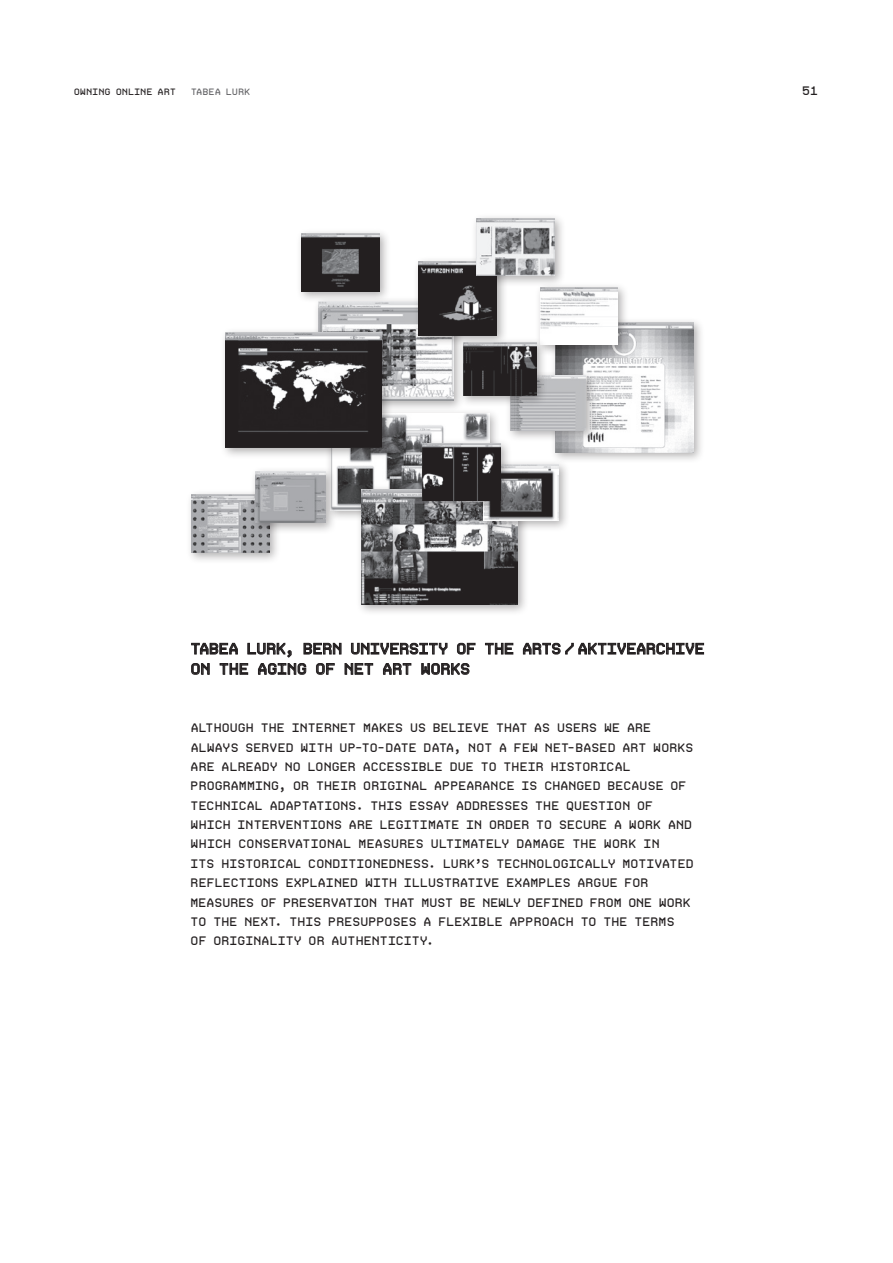
<style>
.page{position:relative;width:893px;height:1263px;background:#fff}
.page>*{position:absolute;margin:0;border:0;box-sizing:border-box;transform-origin:0 0}
.t1{font:15px/20.2px "Auto Scape";color:#231f20}
.t2{font:12px/19.4px "Auto Scape";letter-spacing:.02em;color:#231f20}
.t3{font:9px "Auto Scape";letter-spacing:.035em;color:#231f20}
.t4{font:9px "Auto Scape";color:#636366}
</style>
<div class="page">
<svg style="left:485px;top:643px;width:28px;height:11px"></svg>
<svg style="left:523px;top:643px;width:181px;height:11px"></svg>
<svg style="left:191px;top:643px;width:285px;height:32px"></svg>
<div style="left:325px;top:408px;width:176px;height:114px;background:#231f20;opacity:.35"></div>
<img style="left:330px;top:413px;width:159px;height:97px">
<div style="left:313px;top:296px;width:152px;height:116px;background:#231f20;opacity:.35"></div>
<img style="left:319px;top:301px;width:135px;height:100px">
<div style="left:550px;top:317px;width:155px;height:147px;background:#231f20;opacity:.35"></div>
<img style="left:555px;top:322px;width:138px;height:130px">
<div style="left:413px;top:256px;width:95px;height:91px;background:#231f20;opacity:.35"></div>
<img style="left:418px;top:261px;width:78px;height:74px">
<div style="left:505px;top:370px;width:92px;height:72px;background:#231f20;opacity:.35"></div>
<img style="left:510px;top:375px;width:76px;height:56px">
<div style="left:220px;top:327px;width:173px;height:132px;background:#231f20;opacity:.35"></div>
<img style="left:225px;top:333px;width:156px;height:115px">
<div style="left:296px;top:228px;width:95px;height:74px;background:#231f20;opacity:.35"></div>
<img style="left:302px;top:233px;width:78px;height:58px">
<div style="left:356px;top:484px;width:173px;height:132px;background:#231f20;opacity:.35"></div>
<img style="left:361px;top:490px;width:156px;height:115px">
<div style="left:478px;top:459px;width:92px;height:73px;background:#231f20;opacity:.35"></div>
<img style="left:483px;top:464px;width:76px;height:56px">
<div style="left:471px;top:213px;width:94px;height:74px;background:#231f20;opacity:.35"></div>
<img style="left:476px;top:218px;width:78px;height:58px">
<div style="left:186px;top:489px;width:95px;height:75px;background:#231f20;opacity:.35"></div>
<img style="left:191px;top:494px;width:78px;height:58px">
<div style="left:535px;top:282px;width:94px;height:74px;background:#231f20;opacity:.35"></div>
<img style="left:540px;top:287px;width:78px;height:58px">
<div style="left:417px;top:438px;width:95px;height:74px;background:#231f20;opacity:.35"></div>
<img style="left:422px;top:443px;width:78px;height:58px">
<div style="left:458px;top:337px;width:90px;height:70px;background:#231f20;opacity:.35"></div>
<img style="left:463px;top:342px;width:73px;height:54px">
<div style="left:250px;top:466px;width:87px;height:68px;background:#231f20;opacity:.35"></div>
<img style="left:255px;top:471px;width:70px;height:52px">
<p class="t3" style="left:74px;top:86px;width:103px">OWNING ONLINE ART</p>
<p class="t4" style="left:191px;top:86px;width:61px">TABEA LURK</p>
<p class="t2" style="left:803px;top:81px;width:17px">51</p>
<p class="t1" style="left:191px;top:638px;width:515px">TABEA LURK, BERN UNIVERSITY OF THE ARTS / AKTIVEARCHIVE<br>ON THE AGING OF NET ART WORKS</p>
<p class="t2" style="left:191px;top:718px;width:502px;text-indent:366px">USERS WE ARE<br>ALWAYS SERVED WITH UP-TO-DATE DATA, NOT A FEW NET-BASED ART WORKS<br>ARE ALREADY NO LONGER ACC</p>
<p class="t2" style="left:191px;top:718px;width:228px">ALTHOUGH THE INTERNET MAKES US</p>
<p class="t2" style="left:434px;top:718px;width:110px">BELIEVE THAT AS</p>
<p class="t2" style="left:191px;top:757px;width:441px;text-indent:196px">ESSIBLE DUE TO THEIR HISTORICAL<br>PROGRAMMING, OR THEIR ORIGINAL APP</p>
<p class="t2" style="left:459px;top:776px;width:174px">EARANCE IS CHANGED BECAUS</p>
<p class="t2" style="left:656px;top:776px;width:32px">E OF</p>
<p class="t2" style="left:191px;top:796px;width:503px;text-indent:251px">Y ADDRESSES THE QUESTION OF<br>WHICH INTERVENTIONS ARE LEGITIMATE IN ORDER TO SECURE A WORK AND<br>WHICH CONSERVATIONAL MEASU</p>
<p class="t2" style="left:191px;top:796px;width:236px">TECHNICAL ADAPTATIONS. THIS ESSA</p>
<p class="t2" style="left:191px;top:834px;width:504px;text-indent:209px">RES ULTIMATELY DAMAGE THE WORK IN<br>ITS HISTORICAL CONDITIONEDNESS . LURK’S TECHNOLOGICALLY MOTIVATED REFLECTIONS EXPLAINED WITH ILLUSTRATIVE EXAMPLES ARGUE FOR<br>MEASU</p>
<p class="t2" style="left:191px;top:892px;width:501px;text-indent:40px">RES OF PRESERVATION THAT MUST BE NEWLY DEFINED FROM ONE WORK<br>TO THE NEXT. THIS PRESUPPOS</p>
<p class="t2" style="left:401px;top:912px;width:118px">ES A FLEXIBLE APP</p>
<p class="t2" style="left:534px;top:912px;width:17px">ROAC</p>
<p class="t2" style="left:567px;top:912px;width:108px">H TO THE TERMS</p>
<p class="t2" style="left:191px;top:931px;width:245px">OF ORIGINALITY OR AUTHENTICITY.</p>
</div>
